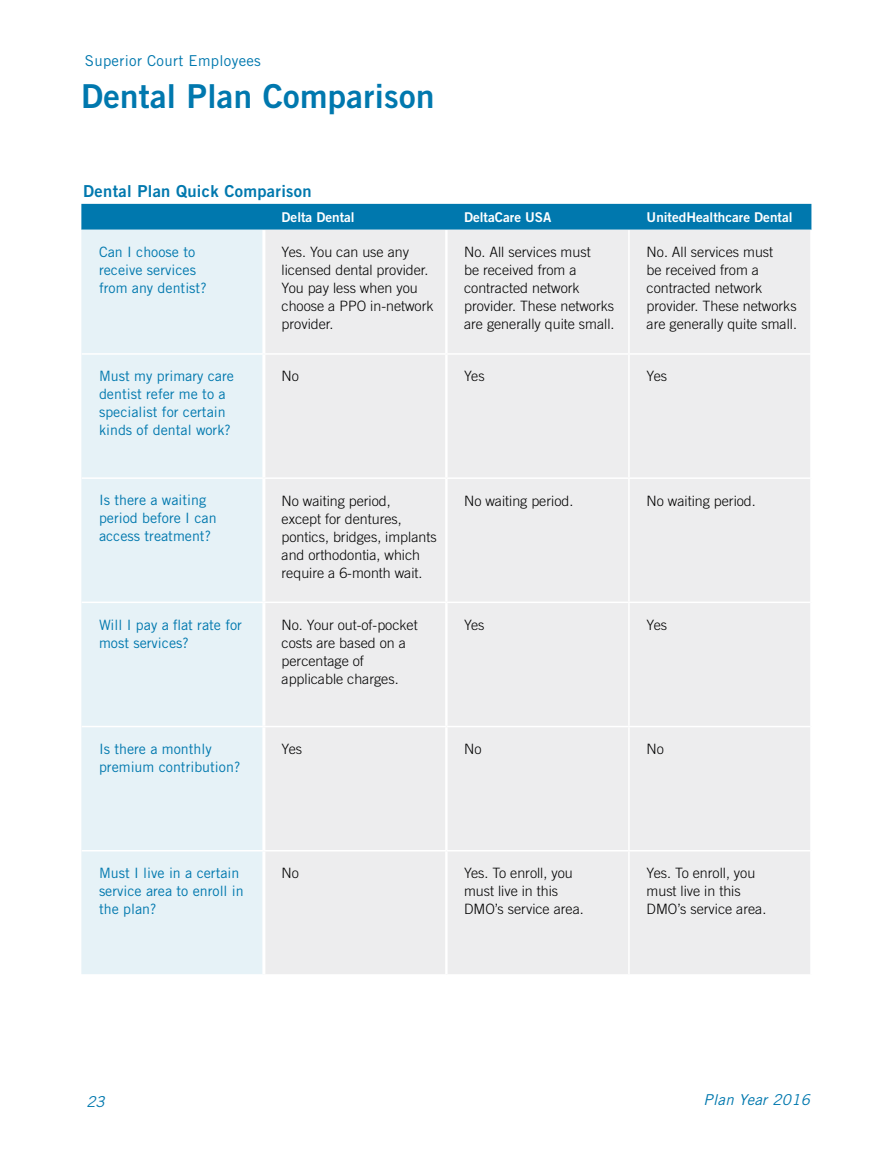
<style>
.page{position:relative;width:891px;height:1161px;background:#fff}
.page>*{position:absolute;margin:0;border:0;box-sizing:border-box;transform-origin:0 0}
.t1{font:33px "Trade Gothic Bold Two";letter-spacing:.01em;color:#0078ae}
.t2{font:16.5px "Trade Gothic Bold Two";letter-spacing:.02em;color:#0078ae}
.t3{font:15px "Trade Gothic";letter-spacing:.02em;color:#0078ae}
.t4{font:italic 15px "Trade Gothic";letter-spacing:.02em;color:#0078ae}
.t5{font:300 14.25px/18px "Trade Gothic";color:#000}
.t6{font:14.25px/18px "Trade Gothic";color:#0078ae}
.t7{font:13.5px "Trade Gothic Bold Two";color:#fff}
</style>
<div class="page">
<svg style="left:81px;top:203px;width:730px;height:27px;background:#0c7eb1"></svg>
<div style="left:81px;top:230px;width:181px;height:744px;background:#e6f2f7"></div>
<div style="left:265px;top:230px;width:545px;height:744px;background:#ededee"></div>
<hr style="left:446px;top:230px;width:1px;height:123px;background:#fff">
<hr style="left:447px;top:230px;width:1px;height:123px;background:#fff">
<hr style="left:446px;top:355px;width:1px;height:122px;background:#fff">
<hr style="left:447px;top:355px;width:1px;height:122px;background:#fff">
<hr style="left:446px;top:479px;width:1px;height:123px;background:#fff">
<hr style="left:447px;top:479px;width:1px;height:123px;background:#fff">
<hr style="left:446px;top:603px;width:1px;height:123px;background:#fff">
<hr style="left:447px;top:603px;width:1px;height:123px;background:#fff">
<hr style="left:446px;top:727px;width:1px;height:123px;background:#fff">
<hr style="left:447px;top:727px;width:1px;height:123px;background:#fff">
<hr style="left:446px;top:852px;width:1px;height:122px;background:#fff">
<hr style="left:447px;top:852px;width:1px;height:122px;background:#fff">
<hr style="left:628px;top:230px;width:2px;height:123px;background:#fff">
<hr style="left:82px;top:353px;width:182px;height:2px;background:#fff">
<hr style="left:264px;top:353px;width:182px;height:2px;background:#fff">
<hr style="left:446px;top:353px;width:183px;height:2px;background:#fff">
<hr style="left:629px;top:353px;width:182px;height:2px;background:#fff">
<hr style="left:628px;top:355px;width:2px;height:122px;background:#fff">
<hr style="left:628px;top:479px;width:2px;height:123px;background:#fff">
<hr style="left:82px;top:602px;width:182px;height:1px;background:#fff">
<hr style="left:264px;top:602px;width:182px;height:1px;background:#fff">
<hr style="left:446px;top:602px;width:183px;height:1px;background:#fff">
<hr style="left:629px;top:602px;width:182px;height:1px;background:#fff">
<hr style="left:628px;top:603px;width:2px;height:123px;background:#fff">
<hr style="left:82px;top:726px;width:182px;height:1px;background:#fff">
<hr style="left:264px;top:726px;width:182px;height:1px;background:#fff">
<hr style="left:446px;top:726px;width:183px;height:1px;background:#fff">
<hr style="left:629px;top:726px;width:182px;height:1px;background:#fff">
<hr style="left:628px;top:727px;width:2px;height:123px;background:#fff">
<hr style="left:628px;top:852px;width:2px;height:122px;background:#fff">
<hr style="left:82px;top:477px;width:182px;height:2px;background:#fff">
<hr style="left:264px;top:477px;width:182px;height:2px;background:#fff">
<hr style="left:446px;top:477px;width:183px;height:2px;background:#fff">
<hr style="left:629px;top:477px;width:182px;height:2px;background:#fff">
<hr style="left:82px;top:850px;width:182px;height:2px;background:#fff">
<hr style="left:264px;top:850px;width:182px;height:2px;background:#fff">
<hr style="left:446px;top:850px;width:183px;height:2px;background:#fff">
<hr style="left:629px;top:850px;width:182px;height:2px;background:#fff">
<p class="t3" style="left:85px;top:51px;width:178px">Superior Court Employees</p>
<h1 class="t1" style="left:81px;top:75px;width:355px">Dental Plan Comparison</h1>
<p class="t2" style="left:83px;top:181px;width:230px">Dental Plan Quick Comparison</p>
<p class="t7" style="left:282px;top:209px;width:75px">Delta Dental</p>
<p class="t7" style="left:464px;top:209px;width:89px">DeltaCare USA</p>
<p class="t7" style="left:647px;top:209px;width:147px">UnitedHealthcare Dental</p>
<p class="t6" style="left:99px;top:243px;width:109px">Can I choose to receive services from any dentist?</p>
<p class="t5" style="left:282px;top:243px;width:154px">Yes. You can use any licensed dental provider.<br>You pay less when you choose a PPO in-network provider.</p>
<p class="t5" style="left:464px;top:243px;width:152px">No. All services must<br>be received from a contracted network provider. These networks are generally quite small.</p>
<p class="t5" style="left:647px;top:243px;width:152px">No. All services must<br>be received from a contracted network provider. These networks are generally quite small.</p>
<p class="t6" style="left:99px;top:367px;width:136px">Must my primary care dentist refer me to a specialist for certain kinds of dental work?</p>
<p class="t5" style="left:282px;top:367px;width:19px">No</p>
<p class="t5" style="left:464px;top:367px;width:22px">Yes</p>
<p class="t5" style="left:647px;top:367px;width:22px">Yes</p>
<p class="t6" style="left:99px;top:491px;width:119px">Is there a waiting period before I can access treatment?</p>
<p class="t5" style="left:282px;top:491px;width:157px">No waiting period,<br>except for dentures, pontics, bridges, implants and orthodontia, which require a 6-month wait.</p>
<p class="t5" style="left:464px;top:491px;width:111px">No waiting period.</p>
<p class="t5" style="left:647px;top:491px;width:111px">No waiting period.</p>
<p class="t6" style="left:99px;top:615px;width:144px">Will I pay a flat rate for most services?</p>
<p class="t5" style="left:282px;top:615px;width:138px">No. Your out-of-pocket costs are based on a percentage of applicable charges.</p>
<p class="t5" style="left:464px;top:615px;width:22px">Yes</p>
<p class="t5" style="left:647px;top:615px;width:22px">Yes</p>
<p class="t6" style="left:99px;top:740px;width:143px">Is there a monthly premium contribution?</p>
<p class="t5" style="left:282px;top:740px;width:22px">Yes</p>
<p class="t5" style="left:464px;top:740px;width:19px">No</p>
<p class="t5" style="left:647px;top:740px;width:19px">No</p>
<p class="t6" style="left:99px;top:864px;width:146px">Must I live in a certain service area to enroll in the plan?</p>
<p class="t5" style="left:282px;top:864px;width:19px">No</p>
<p class="t5" style="left:464px;top:864px;width:121px">Yes. To enroll, you must live in this<br>DMO’s service area.</p>
<p class="t5" style="left:647px;top:864px;width:121px">Yes. To enroll, you must live in this<br>DMO’s service area.</p>
<p class="t4" style="left:86px;top:1092px;width:20px">23</p>
<p class="t4" style="left:704px;top:1090px;width:108px">Plan Year 2016</p>
</div>
